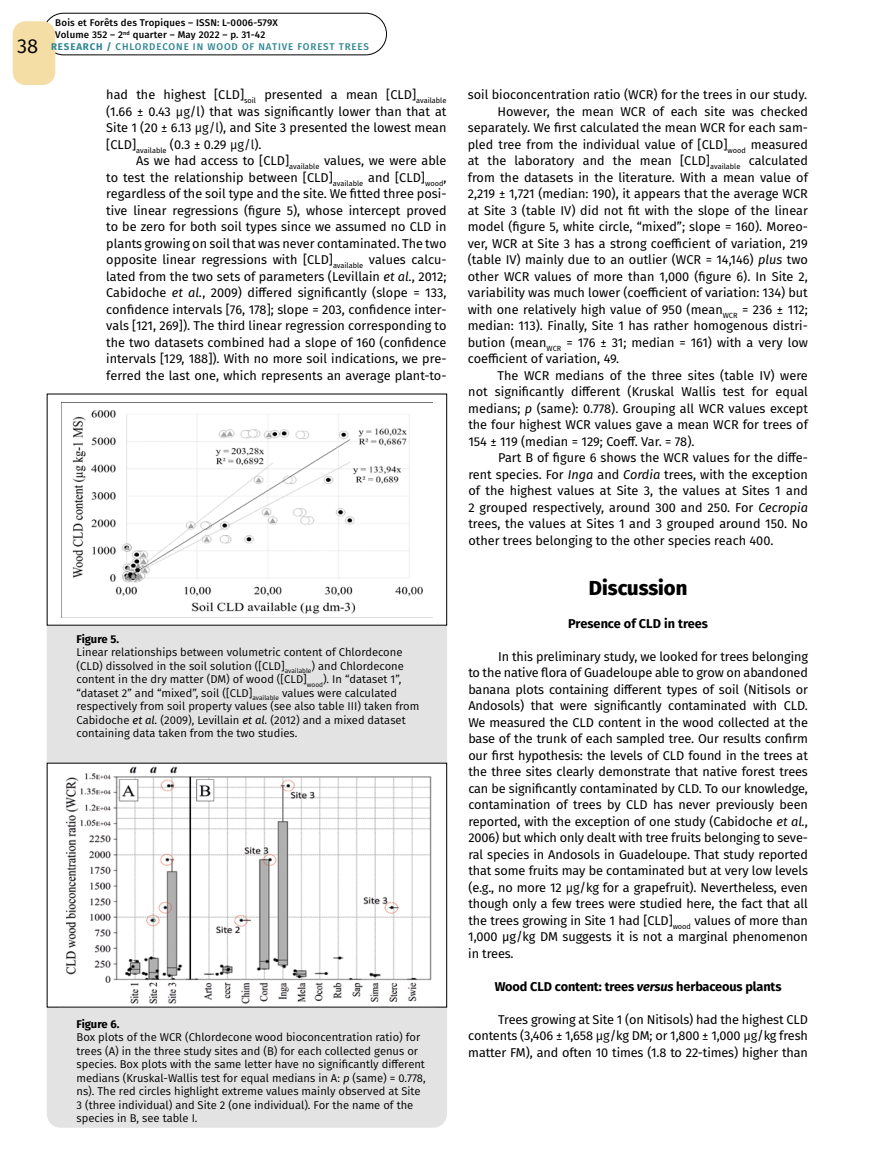
<style>
.page{position:relative;width:893px;height:1149px;background:#fff}
.page>*{position:absolute;margin:0;border:0;box-sizing:border-box;transform-origin:0 0}
.t1{font:800 20.25px "Fira Sans";color:#000}
.t2{font:20.25px "Fira Sans";color:#000}
.t3{font:12.75px/16.5px "Fira Sans";color:#000;text-align:justify}
.t4{font:700 12.75px "Fira Sans";letter-spacing:-.01em;color:#000}
.t5{font:11.25px/13.5px "Fira Sans";color:#000}
.t6{font:700 11.25px "Fira Sans";letter-spacing:-.005em;color:#000}
.t7{font:500 9.75px/12px "Fira Sans";letter-spacing:.02em;color:#000}
.t8{font:500 9.75px "Fira Sans";letter-spacing:.09em;color:#2f8593}
.s1{font-weight:700}
.s2{font-style:inherit}
.s3{font-style:italic}
</style>
<div class="page">
<div style="left:43px;top:13px;width:344px;height:42px;border:1px solid #000;border-radius:21px"></div>
<div style="left:13px;top:21px;width:42px;height:64px;background:#f4dea6;border-radius:13px"></div>
<div style="left:47px;top:436px;width:400px;height:691px;background:#e3e3e3;border-radius:14px"></div>
<div style="left:47px;top:394px;width:400px;height:231px;background:#fff"></div>
<img style="left:62px;top:402px;width:370px;height:212px">
<div style="left:47px;top:763px;width:400px;height:243px;background:#fff"></div>
<img style="left:65px;top:766px;width:367px;height:238px">
<h1 class="t2" style="left:17px;top:31px;width:23px">38</h1>
<p class="t7" style="left:55px;top:16px;width:224px">Bois et Forêts des Tropiques – ISSN: L-0006-579X<br>Volume 352 – 2<sup>nd</sup> quarter – May 2022 – p. 31-42</p>
<p class="t8" style="left:51px;top:38px;width:319px"><span class="s1">RESEARCH /</span> CHLORDECONE IN WOOD OF NATIVE FOREST TREES</p>
<p class="t3" style="left:106px;top:86px;width:342px">had the highest [CLD]<sub>soil</sub> presented a mean [CLD]<sub>available </sub>(1.66 <span class="s2">±</span> 0.43 <span class="s2">µg</span>/l) that was significantly lower than that at Site 1 (20 <span class="s2">±</span> 6.13 <span class="s2">µg/l</span>), and Site 3 presented the lowest mean [CLD]<sub>available</sub> (0.3 <span class="s2">±</span> 0.29 <span class="s2">µg/l</span>).</p>
<p class="t3" style="left:106px;top:152px;width:342px;text-indent:30px">As we had access to [CLD]<sub>available</sub> values, we were able to test the relationship between [CLD]<sub>available</sub> and [CLD]<sub>wood</sub>, regardless of the soil type and the site. We fitted three posi&shy;tive linear regressions (figure 5), whose intercept proved to be zero for both soil types since we assumed no CLD in plants growing on soil that was never contaminated. The two opposite linear regressions with [CLD]<sub>available</sub> values calcu&shy;lated from the two sets of parameters (Levillain <span class="s3">et al.</span>, 2012; Cabidoche <span class="s3">et al.</span>, 2009) differed significantly (slope <span class="s2">=</span> 133, confidence intervals [76, 178]; slope <span class="s2">=</span> 203, confidence inter&shy;vals [121, 269]). The third linear regression corresponding to the two datasets combined had a slope of 160 (confidence intervals [129, 188]). With no more soil indications, we pre&shy;ferred the last one, which represents an average plant-to-</p>
<p class="t6" style="left:77px;top:629px;width:44px">Figure 5.</p>
<p class="t5" style="left:77px;top:645px;width:344px">Linear relationships between volumetric content of Chlordecone (CLD) dissolved in the soil solution ([CLD]<sub>available</sub>) and Chlordecone content in the dry matter (DM) of wood ([CLD]<sub>wood</sub>). In “dataset 1”, “dataset 2” and “mixed”, soil ([CLD]<sub>available</sub> values were calculated respectively from soil property values (see also table III) taken from Cabidoche <span class="s3">et al.</span> (2009), Levillain <span class="s3">et al.</span> (2012) and a mixed dataset containing data taken from the two studies.</p>
<p class="t6" style="left:77px;top:1014px;width:44px">Figure 6.</p>
<p class="t5" style="left:77px;top:1030px;width:351px">Box plots of the WCR (Chlordecone wood bioconcentration ratio) for trees (A) in the three study sites and (B) for each collected genus or species. Box plots with the same letter have no significantly different medians (Kruskal-Wallis test for equal medians in A: <span class="s3">p</span> (same) = 0.778, ns). The red circles highlight extreme values mainly observed at Site 3 (three individual) and Site 2 (one individual). For the name of the species in B, see table I.</p>
<p class="t3" style="left:468px;top:86px;width:341px">soil bioconcentration ratio (WCR) for the trees in our study.</p>
<p class="t3" style="left:497px;top:102px;width:312px">However, the mean WCR of each site was checked</p>
<p class="t3" style="left:468px;top:119px;width:342px">separately. We first calculated the mean WCR for each sam-</p>
<p class="t3" style="left:468px;top:135px;width:342px">pled tree from the individual value of [CLD]<sub>wood</sub> measured</p>
<p class="t3" style="left:468px;top:152px;width:342px">at the laboratory and the mean [CLD]<sub>available</sub> calculated</p>
<p class="t3" style="left:468px;top:168px;width:342px">from the datasets in the literature. With a mean value of</p>
<p class="t3" style="left:468px;top:185px;width:342px">2,219 <span class="s2">±</span> 1,721 (median: 190), it appears that the average WCR</p>
<p class="t3" style="left:468px;top:201px;width:342px">at Site 3 (table IV) did not fit with the slope of the linear</p>
<p class="t3" style="left:468px;top:218px;width:342px">model (figure 5, white circle, “mixed”; slope <span class="s2">=</span> 160). Moreo-</p>
<p class="t3" style="left:468px;top:234px;width:342px">ver, WCR at Site 3 has a strong coefficient of variation, 219</p>
<p class="t3" style="left:468px;top:251px;width:342px">(table IV) mainly due to an outlier (WCR <span class="s2">=</span> 14,146) <span class="s3">plus</span> two</p>
<p class="t3" style="left:468px;top:267px;width:342px">other WCR values of more than 1,000 (figure 6). In Site 2,</p>
<p class="t3" style="left:468px;top:284px;width:342px">variability was much lower (coefficient of variation: 134) but</p>
<p class="t3" style="left:468px;top:300px;width:342px">with one relatively high value of 950 (mean<sub>WCR</sub> <span class="s2">=</span> 236 <span class="s2">±</span> 112;</p>
<p class="t3" style="left:468px;top:317px;width:342px">median: 113). Finally, Site 1 has rather homogenous distri-</p>
<p class="t3" style="left:468px;top:333px;width:342px">bution (mean<sub>WCR</sub> <span class="s2">=</span> 176 <span class="s2">±</span> 31; median <span class="s2">=</span> 161) with a very low</p>
<p class="t3" style="left:468px;top:350px;width:153px">coefficient of variation, 49.</p>
<p class="t3" style="left:497px;top:366px;width:312px">The WCR medians of the three sites (table IV) were</p>
<p class="t3" style="left:468px;top:383px;width:341px">not significantly different (Kruskal Wallis test for equal</p>
<p class="t3" style="left:468px;top:399px;width:341px">medians; <span class="s3">p</span> (same): 0.778). Grouping all WCR values except</p>
<p class="t3" style="left:468px;top:416px;width:341px">the four highest WCR values gave a mean WCR for trees of</p>
<p class="t3" style="left:468px;top:432px;width:228px">154 <span class="s2">±</span> 119 (median <span class="s2">=</span> 129; Coeff. Var. <span class="s2">=</span> 78).</p>
<p class="t3" style="left:498px;top:449px;width:311px">Part B of figure 6 shows the WCR values for the diffe-</p>
<p class="t3" style="left:468px;top:465px;width:341px">rent species. For <span class="s3">Inga</span> and <span class="s3">Cordia</span> trees, with the exception</p>
<p class="t3" style="left:468px;top:482px;width:341px">of the highest values at Site 3, the values at Sites 1 and</p>
<p class="t3" style="left:468px;top:498px;width:341px">2 grouped respectively, around 300 and 250. For <span class="s3">Cecropia</span></p>
<p class="t3" style="left:468px;top:515px;width:341px">trees, the values at Sites 1 and 3 grouped around 150. No</p>
<p class="t3" style="left:468px;top:531px;width:307px">other trees belonging to the other species reach 400.</p>
<h1 class="t1" style="left:589px;top:569px;width:100px">Discussion</h1>
<p class="t4" style="left:568px;top:612px;width:141px">Presence of CLD in trees</p>
<p class="t3" style="left:468px;top:647px;width:341px;text-indent:30px">In this preliminary study, we looked for trees belonging to the native flora of Guadeloupe able to grow on abandoned banana plots containing different types of soil (Nitisols or Andosols) that were significantly contaminated with CLD.<br>We measured the CLD content in the wood collected at the base of the trunk of each sampled tree. Our results confirm our first hypothesis: the levels of CLD found in the trees at the three sites clearly demonstrate that native forest trees can be significantly contaminated by CLD. To our knowledge, contamination of trees by CLD has never previously been reported, with the exception of one study (Cabidoche <span class="s3">et al.</span>, 2006) but which only dealt with tree fruits belonging to seve&shy;ral species in Andosols in Guadeloupe. That study reported that some fruits may be contaminated but at very low levels (e.g., no more 12 <span class="s2">µg</span>/kg for a grapefruit). Nevertheless, even though only a few trees were studied here, the fact that all the trees growing in Site 1 had [CLD]<sub>wood</sub> values of more than 1,000 µg/kg DM suggests it is not a marginal phenomenon in trees.</p>
<p class="t4" style="left:495px;top:975px;width:288px">Wood CLD content: trees <span class="s3">versus</span> herbaceous plants</p>
<p class="t3" style="left:468px;top:1010px;width:341px;text-indent:30px">Trees growing at Site 1 (on Nitisols) had the highest CLD contents (3,406 <span class="s2">±</span> 1,658 <span class="s2">µg</span>/kg DM; or 1,800 <span class="s2">±</span> 1,000 <span class="s2">µg</span>/kg fresh matter FM), and often 10 times (1.8 to 22-times) higher than</p>
</div>
